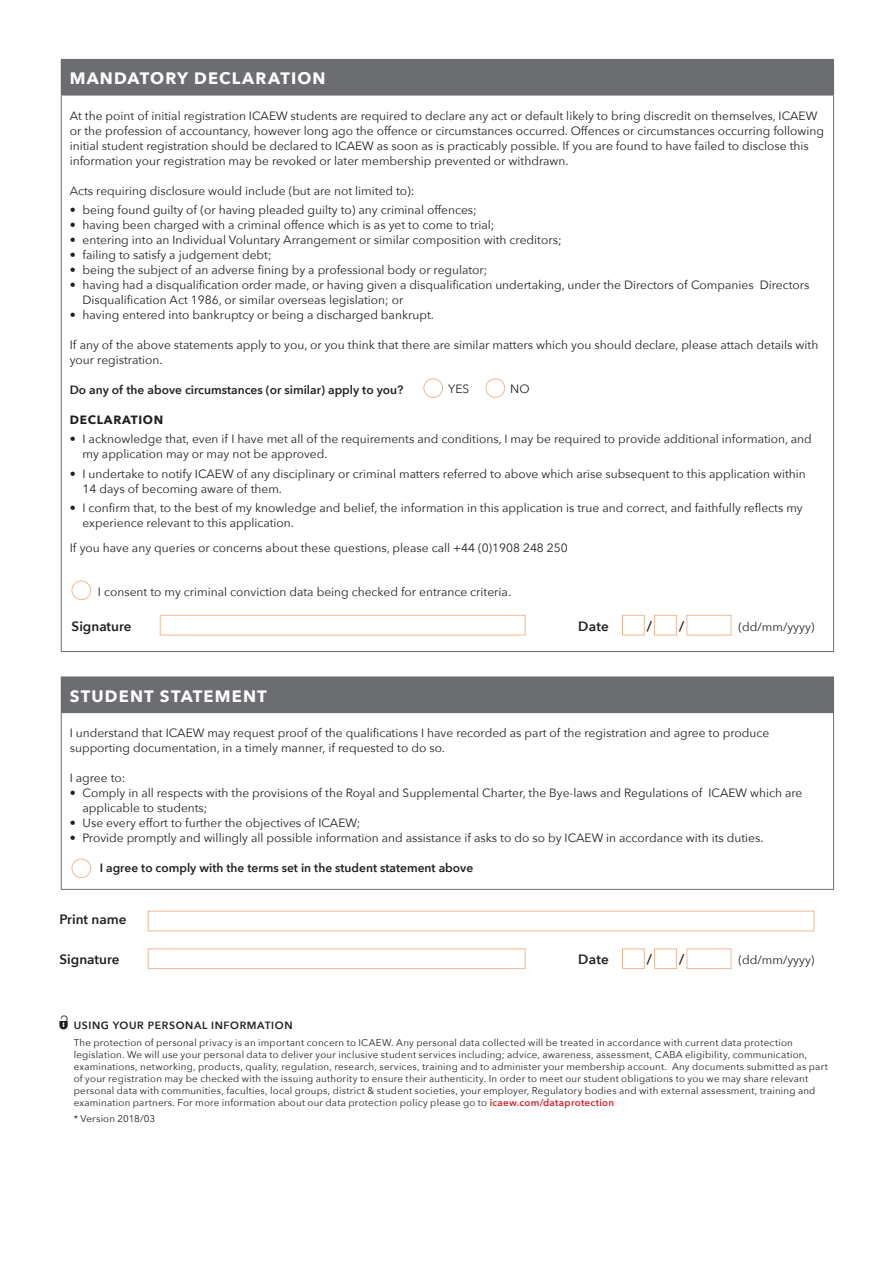
<style>
.page{position:relative;width:893px;height:1263px;background:#fff}
.page>*{position:absolute;margin:0;border:0;box-sizing:border-box;transform-origin:0 0}
.date{font:700 16.5px "Avenir Next";letter-spacing:.065em;color:#fff}
.body_-_form{font:600 13.5px "Avenir Next";color:#231f20}
.body_-_form-2{font:12px/15px "Avenir Next";color:#231f20}
.t1{font:600 12px "Avenir Next";color:#231f20}
.t2{font:700 12px "Avenir Next";letter-spacing:.06em;color:#231f20}
.body_-_form-3{font:600 10.5px "Avenir Next";letter-spacing:.06em;color:#231f20}
.body_-_form-4{font:9.75px/12px "Avenir Next";letter-spacing:.02em;color:#231f20}
.s1{font-weight:600;color:#d1232a}
</style>
<div class="page">
<div style="left:72px;top:858px;width:19px;height:20px;border:1px solid #eeb996;border-radius:50%"></div>
<div style="left:61px;top:677px;width:773px;height:35px;background:#6c6d70"></div>
<hr style="left:61px;top:676px;width:773px;height:1px;background:#6c6d70">
<hr style="left:61px;top:712px;width:773px;height:1px;background:#6c6d70">
<hr style="left:61px;top:713px;width:1px;height:176px;background:#6c6d70">
<hr style="left:833px;top:713px;width:1px;height:176px;background:#6c6d70">
<hr style="left:61px;top:889px;width:773px;height:1px;background:#6c6d70">
<div style="left:61px;top:59px;width:773px;height:36px;background:#6c6d70"></div>
<hr style="left:61px;top:95px;width:773px;height:1px;background:#6c6d70">
<hr style="left:61px;top:95px;width:1px;height:556px;background:#6c6d70">
<hr style="left:833px;top:95px;width:1px;height:556px;background:#6c6d70">
<hr style="left:61px;top:651px;width:773px;height:1px;background:#6c6d70">
<div style="left:423px;top:378px;width:20px;height:20px;border:1px solid #eeb996;border-radius:50%"></div>
<div style="left:486px;top:378px;width:19px;height:20px;border:1px solid #eeb996;border-radius:50%"></div>
<div style="left:148px;top:911px;width:666px;height:20px;border:1px solid #eeb996"></div>
<div style="left:148px;top:948px;width:378px;height:21px;border:1px solid #eeb996"></div>
<div style="left:622px;top:948px;width:23px;height:21px;border:1px solid #eeb996"></div>
<div style="left:654px;top:948px;width:23px;height:21px;border:1px solid #eeb996"></div>
<div style="left:686px;top:948px;width:45px;height:21px;border:1px solid #eeb996"></div>
<svg style="left:59px;top:1015px;width:9px;height:14px"></svg>
<div style="left:160px;top:615px;width:366px;height:20px;border:1px solid #eeb996"></div>
<div style="left:622px;top:615px;width:23px;height:20px;border:1px solid #eeb996"></div>
<div style="left:654px;top:615px;width:23px;height:20px;border:1px solid #eeb996"></div>
<div style="left:686px;top:615px;width:45px;height:20px;border:1px solid #eeb996"></div>
<div style="left:72px;top:580px;width:19px;height:20px;border:1px solid #eeb996;border-radius:50%"></div>
<p class="date" style="left:70px;top:64px;width:257px">MANDATORY DECLARATION</p>
<p class="body_-_form-2" style="left:70px;top:108px;width:756px">At the point of initial registration ICAEW students are required to declare any act or default likely to bring discredit on themselves, ICAEW or the profession of accountancy, however long ago the offence or circumstances occurred. Offences or circumstances occurring following initial student registration should be declared to ICAEW as soon as is practicably possible. If you are found to have failed to disclose this information your registration may be revoked or later membership prevented or withdrawn.</p>
<p class="body_-_form-2" style="left:70px;top:183px;width:346px">Acts requiring disclosure would include (but are not limited to):</p>
<p class="body_-_form-2" style="left:70px;top:202px;width:409px">• being found guilty of (or having pleaded guilty to) any criminal offences;</p>
<p class="body_-_form-2" style="left:70px;top:217px;width:426px">• having been charged with a criminal offence which is as yet to come to trial;</p>
<p class="body_-_form-2" style="left:70px;top:232px;width:493px">• entering into an Individual Voluntary Arrangement or similar composition with creditors;</p>
<p class="body_-_form-2" style="left:70px;top:247px;width:203px">• failing to satisfy a judgement debt;</p>
<p class="body_-_form-2" style="left:70px;top:262px;width:419px">• being the subject of an adverse fining by a professional body or regulator;</p>
<p class="body_-_form-2" style="left:83px;top:277px;width:728px;text-indent:-13px">• having had a disqualification order made, or having given a disqualification undertaking, under the Directors of Companies Directors<br>Disqualification Act 1986, or similar overseas legislation; or</p>
<p class="body_-_form-2" style="left:70px;top:307px;width:366px">• having entered into bankruptcy or being a discharged bankrupt.</p>
<p class="body_-_form-2" style="left:70px;top:337px;width:750px">If any of the above statements apply to you, or you think that there are similar matters which you should declare, please attach details with your registration.</p>
<p class="t1" style="left:70px;top:380px;width:335px">Do any of the above circumstances (or similar) apply to you?</p>
<p class="t2" style="left:70px;top:409px;width:95px">DECLARATION</p>
<p class="body_-_form-2" style="left:83px;top:431px;width:731px;text-indent:-13px">• I acknowledge that, even if I have met all of the requirements and conditions, I may be required to provide additional information, and my application may or may not be approved.</p>
<p class="body_-_form-2" style="left:83px;top:465px;width:725px;text-indent:-13px">• I undertake to notify ICAEW of any disciplinary or criminal matters referred to above which arise subsequent to this application within<br>14 days of becoming aware of them.</p>
<p class="body_-_form-2" style="left:83px;top:500px;width:722px;text-indent:-13px">• I confirm that, to the best of my knowledge and belief, the information in this application is true and correct, and faithfully reflects my experience relevant to this application.</p>
<p class="body_-_form-2" style="left:70px;top:540px;width:500px">If you have any queries or concerns about these questions, please call +44 (0)1908 248 250</p>
<p class="body_-_form-2" style="left:448px;top:381px;width:23px">YES</p>
<p class="body_-_form-2" style="left:510px;top:381px;width:21px">NO</p>
<p class="body_-_form-2" style="left:98px;top:584px;width:415px">I consent to my criminal conviction data being checked for entrance criteria.</p>
<p class="body_-_form" style="left:72px;top:614px;width:61px">Signature</p>
<p class="body_-_form" style="left:578px;top:614px;width:32px">Date</p>
<p class="body_-_form" style="left:647px;top:614px;width:7px">/</p>
<p class="body_-_form" style="left:679px;top:614px;width:7px">/</p>
<p class="body_-_form-2" style="left:738px;top:618px;width:77px">(dd/mm/yyyy)</p>
<p class="date" style="left:70px;top:682px;width:198px">STUDENT STATEMENT</p>
<p class="body_-_form-2" style="left:70px;top:725px;width:701px">I understand that ICAEW may request proof of the qualifications I have recorded as part of the registration and agree to produce supporting documentation, in a timely manner, if requested to do so.</p>
<p class="body_-_form-2" style="left:70px;top:770px;width:57px">I agree to:</p>
<p class="body_-_form-2" style="left:83px;top:785px;width:721px;text-indent:-13px">• Comply in all respects with the provisions of the Royal and Supplemental Charter, the Bye-laws and Regulations of ICAEW which are applicable to students;</p>
<p class="body_-_form-2" style="left:70px;top:815px;width:292px">• Use every effort to further the objectives of ICAEW;</p>
<p class="body_-_form-2" style="left:70px;top:830px;width:695px">• Provide promptly and willingly all possible information and assistance if asks to do so by ICAEW in accordance with its duties.</p>
<p class="t1" style="left:100px;top:858px;width:375px">I agree to comply with the terms set in the student statement above</p>
<p class="body_-_form" style="left:60px;top:908px;width:69px">Print name</p>
<p class="body_-_form" style="left:60px;top:948px;width:61px">Signature</p>
<p class="body_-_form" style="left:578px;top:948px;width:32px">Date</p>
<p class="body_-_form" style="left:647px;top:948px;width:7px">/</p>
<p class="body_-_form" style="left:679px;top:948px;width:7px">/</p>
<p class="body_-_form-2" style="left:738px;top:952px;width:77px">(dd/mm/yyyy)</p>
<p class="body_-_form-3" style="left:74px;top:1017px;width:220px">USING YOUR PERSONAL INFORMATION</p>
<p class="body_-_form-4" style="left:74px;top:1036px;width:756px">The protection of personal privacy is an important concern to ICAEW. Any personal data collected will be treated in accordance with current data protection legislation. We will use your personal data to deliver your inclusive student services including; advice, awareness, assessment, CABA eligibility, communication, examinations, networking, products, quality, regulation, research, services, training and to administer your membership account. Any documents submitted as part of your registration may be checked with the issuing authority to ensure their authenticity. In order to meet our student obligations to you we may share relevant personal data with communities, faculties, local groups, district &amp; student societies, your employer, Regulatory bodies and with external assessment, training and examination partners. For more information about our data protection policy please go to <span class="s1">icaew.com/dataprotection</span></p>
<p class="body_-_form-4" style="left:74px;top:1112px;width:83px">* Version 2018/03</p>
</div>
